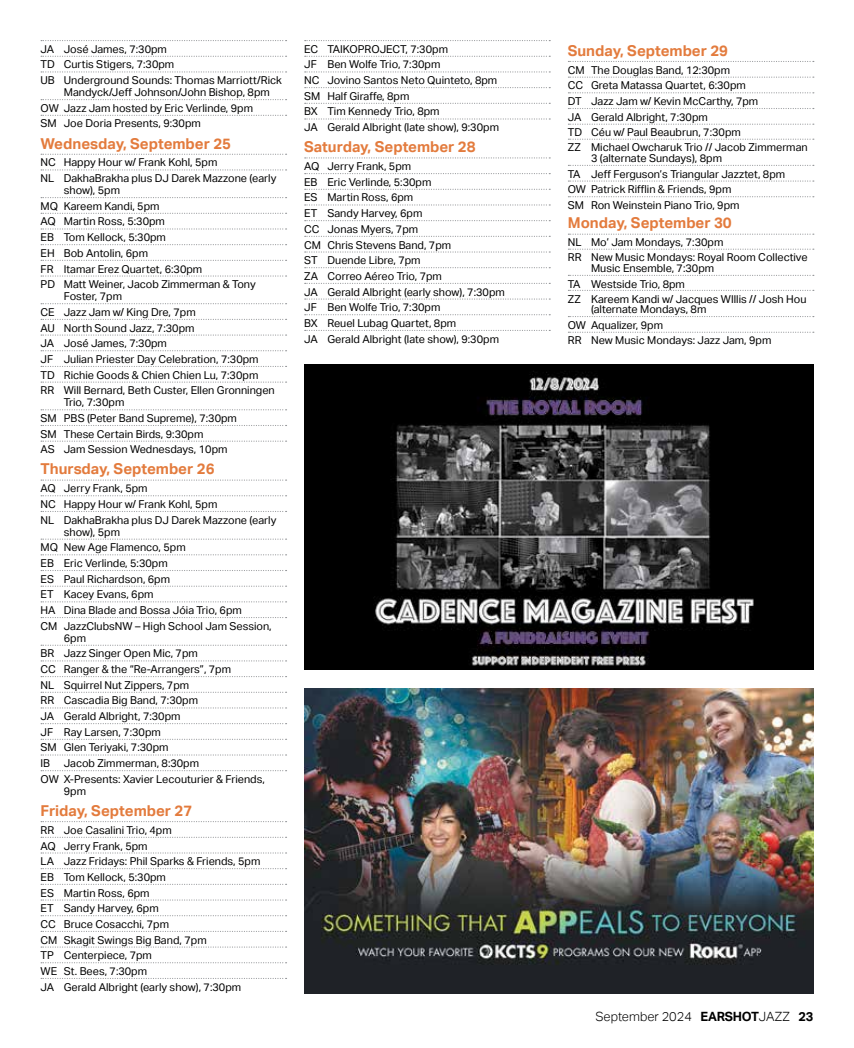
<style>
.page{position:relative;width:854px;height:1048px;background:#fff}
.page>*{position:absolute;margin:0;border:0;box-sizing:border-box;transform-origin:0 0}
.t1{font:700 15px "Aktiv Grotesk";color:#e37b3d}
.t2{font:300 12.75px "Aktiv Grotesk";color:#000}
.t3{font:10.8px/15.6px "Aktiv Grotesk";color:#000}
.s1{font-weight:700}
</style>
<div class="page">
<svg style="left:41px;top:40px;width:245px;height:1px"></svg>
<svg style="left:41px;top:56px;width:245px;height:1px"></svg>
<svg style="left:41px;top:71px;width:245px;height:1px"></svg>
<svg style="left:41px;top:99px;width:245px;height:1px"></svg>
<svg style="left:41px;top:115px;width:245px;height:1px"></svg>
<svg style="left:41px;top:154px;width:245px;height:1px"></svg>
<svg style="left:41px;top:169px;width:245px;height:1px"></svg>
<svg style="left:41px;top:197px;width:245px;height:1px"></svg>
<svg style="left:41px;top:213px;width:245px;height:1px"></svg>
<svg style="left:41px;top:228px;width:245px;height:1px"></svg>
<svg style="left:41px;top:244px;width:245px;height:1px"></svg>
<svg style="left:41px;top:260px;width:245px;height:1px"></svg>
<svg style="left:41px;top:275px;width:245px;height:1px"></svg>
<svg style="left:41px;top:303px;width:245px;height:1px"></svg>
<svg style="left:41px;top:319px;width:245px;height:1px"></svg>
<svg style="left:41px;top:334px;width:245px;height:2px"></svg>
<svg style="left:41px;top:350px;width:245px;height:1px"></svg>
<svg style="left:41px;top:366px;width:245px;height:1px"></svg>
<svg style="left:41px;top:381px;width:245px;height:2px"></svg>
<svg style="left:41px;top:409px;width:245px;height:1px"></svg>
<svg style="left:41px;top:425px;width:245px;height:1px"></svg>
<svg style="left:41px;top:440px;width:245px;height:2px"></svg>
<svg style="left:41px;top:479px;width:245px;height:1px"></svg>
<svg style="left:41px;top:495px;width:245px;height:1px"></svg>
<svg style="left:41px;top:511px;width:245px;height:1px"></svg>
<svg style="left:41px;top:538px;width:245px;height:2px"></svg>
<svg style="left:41px;top:554px;width:245px;height:1px"></svg>
<svg style="left:41px;top:570px;width:245px;height:1px"></svg>
<svg style="left:41px;top:585px;width:245px;height:2px"></svg>
<svg style="left:41px;top:601px;width:245px;height:1px"></svg>
<svg style="left:41px;top:617px;width:245px;height:1px"></svg>
<svg style="left:41px;top:644px;width:245px;height:2px"></svg>
<svg style="left:41px;top:660px;width:245px;height:1px"></svg>
<svg style="left:41px;top:676px;width:245px;height:1px"></svg>
<svg style="left:41px;top:691px;width:245px;height:2px"></svg>
<svg style="left:41px;top:707px;width:245px;height:1px"></svg>
<svg style="left:41px;top:723px;width:245px;height:1px"></svg>
<svg style="left:41px;top:738px;width:245px;height:2px"></svg>
<svg style="left:41px;top:754px;width:245px;height:1px"></svg>
<svg style="left:41px;top:770px;width:245px;height:1px"></svg>
<svg style="left:41px;top:821px;width:245px;height:1px"></svg>
<svg style="left:41px;top:836px;width:245px;height:2px"></svg>
<svg style="left:41px;top:852px;width:245px;height:1px"></svg>
<svg style="left:41px;top:868px;width:245px;height:1px"></svg>
<svg style="left:41px;top:883px;width:245px;height:2px"></svg>
<svg style="left:41px;top:899px;width:245px;height:1px"></svg>
<svg style="left:41px;top:915px;width:245px;height:1px"></svg>
<svg style="left:41px;top:930px;width:245px;height:2px"></svg>
<svg style="left:41px;top:946px;width:245px;height:1px"></svg>
<svg style="left:41px;top:962px;width:245px;height:1px"></svg>
<svg style="left:41px;top:978px;width:245px;height:1px"></svg>
<svg style="left:304px;top:40px;width:246px;height:1px"></svg>
<svg style="left:304px;top:56px;width:246px;height:1px"></svg>
<svg style="left:304px;top:71px;width:246px;height:1px"></svg>
<svg style="left:304px;top:87px;width:246px;height:1px"></svg>
<svg style="left:304px;top:103px;width:246px;height:1px"></svg>
<svg style="left:304px;top:118px;width:246px;height:2px"></svg>
<svg style="left:304px;top:157px;width:246px;height:1px"></svg>
<svg style="left:304px;top:173px;width:246px;height:1px"></svg>
<svg style="left:304px;top:189px;width:246px;height:1px"></svg>
<svg style="left:304px;top:204px;width:246px;height:1px"></svg>
<svg style="left:304px;top:220px;width:246px;height:1px"></svg>
<svg style="left:304px;top:236px;width:246px;height:1px"></svg>
<svg style="left:304px;top:251px;width:246px;height:1px"></svg>
<svg style="left:304px;top:267px;width:246px;height:1px"></svg>
<svg style="left:304px;top:283px;width:246px;height:1px"></svg>
<svg style="left:304px;top:298px;width:246px;height:2px"></svg>
<svg style="left:304px;top:314px;width:246px;height:1px"></svg>
<svg style="left:304px;top:330px;width:246px;height:1px"></svg>
<svg style="left:568px;top:61px;width:245px;height:1px"></svg>
<svg style="left:568px;top:77px;width:245px;height:1px"></svg>
<svg style="left:568px;top:92px;width:245px;height:1px"></svg>
<svg style="left:568px;top:108px;width:245px;height:1px"></svg>
<svg style="left:568px;top:124px;width:245px;height:1px"></svg>
<svg style="left:568px;top:139px;width:245px;height:1px"></svg>
<svg style="left:568px;top:165px;width:245px;height:1px"></svg>
<svg style="left:568px;top:180px;width:245px;height:2px"></svg>
<svg style="left:568px;top:196px;width:245px;height:1px"></svg>
<svg style="left:568px;top:234px;width:245px;height:1px"></svg>
<svg style="left:568px;top:249px;width:245px;height:1px"></svg>
<svg style="left:568px;top:275px;width:245px;height:1px"></svg>
<svg style="left:568px;top:290px;width:245px;height:1px"></svg>
<svg style="left:568px;top:316px;width:245px;height:1px"></svg>
<svg style="left:568px;top:332px;width:245px;height:1px"></svg>
<img style="left:304px;top:688px;width:509px;height:306px">
<img style="left:304px;top:365px;width:509px;height:304px">
<p class="t3" style="left:40px;top:41px;width:243px">JA José James, 7:30pm<br>TD Curtis Stigers, 7:30pm<br>UB Underground Sounds: Thomas Marriott/Rick</p>
<p class="t3" style="left:40px;top:85px;width:231px;text-indent:23px">Mandyck/Jeff Johnson/John Bishop, 8pm<br>OW Jazz Jam hosted by Eric Verlinde, 9pm<br>SM Joe Doria Presents, 9:30pm</p>
<h1 class="t1" style="left:40px;top:135px;width:192px">Wednesday, September 25</h1>
<p class="t3" style="left:40px;top:155px;width:237px">NC Happy Hour w/ Frank Kohl, 5pm<br>NL DakhaBrakha plus DJ Darek Mazzone (early</p>
<p class="t3" style="left:40px;top:183px;width:216px;text-indent:23px">show), 5pm<br>MQ Kareem Kandi, 5pm<br>AQ Martin Ross, 5:30pm<br>EB Tom Kellock, 5:30pm<br>EH Bob Antolin, 6pm<br>FR Itamar Erez Quartet, 6:30pm<br>PD Matt Weiner, Jacob Zimmerman &amp; Tony</p>
<p class="t3" style="left:40px;top:289px;width:236px;text-indent:23px">Foster, 7pm<br>CE Jazz Jam w/ King Dre, 7pm<br>AU North Sound Jazz, 7:30pm<br>JA José James, 7:30pm<br>JF Julian Priester Day Celebration, 7:30pm<br>TD Richie Goods &amp; Chien Chien Lu, 7:30pm<br>RR Will Bernard, Beth Custer, Ellen Gronningen</p>
<p class="t3" style="left:40px;top:395px;width:198px;text-indent:23px">Trio, 7:30pm<br>SM PBS (Peter Band Supreme), 7:30pm<br>SM These Certain Birds, 9:30pm<br>AS Jam Session Wednesdays, 10pm</p>
<h1 class="t1" style="left:40px;top:460px;width:175px">Thursday, September 26</h1>
<p class="t3" style="left:40px;top:481px;width:237px">AQ Jerry Frank, 5pm<br>NC Happy Hour w/ Frank Kohl, 5pm<br>NL DakhaBrakha plus DJ Darek Mazzone (early</p>
<p class="t3" style="left:40px;top:524px;width:232px;text-indent:23px">show), 5pm<br>MQ New Age Flamenco, 5pm<br>EB Eric Verlinde, 5:30pm<br>ES Paul Richardson, 6pm<br>ET Kacey Evans, 6pm<br>HA Dina Blade and Bossa Jóia Trio, 6pm<br>CM JazzClubsNW – High School Jam Session,</p>
<p class="t3" style="left:40px;top:630px;width:192px;text-indent:23px">6pm<br>BR Jazz Singer Open Mic, 7pm<br>CC Ranger &amp; the “Re-Arrangers”, 7pm<br>NL Squirrel Nut Zippers, 7pm<br>RR Cascadia Big Band, 7:30pm<br>JA Gerald Albright, 7:30pm<br>JF Ray Larsen, 7:30pm<br>SM Glen Teriyaki, 7:30pm<br>IB</p>
<p class="t3" style="left:40px;top:755px;width:226px;text-indent:23px">Jacob Zimmerman, 8:30pm<br>OW X-Presents: Xavier Lecouturier &amp; Friends,</p>
<p class="t3" style="left:64px;top:783px;width:24px">9pm</p>
<h1 class="t1" style="left:40px;top:802px;width:153px">Friday, September 27</h1>
<p class="t3" style="left:40px;top:822px;width:221px">RR Joe Casalini Trio, 4pm<br>AQ Jerry Frank, 5pm<br>LA Jazz Fridays: Phil Sparks &amp; Friends, 5pm<br>EB Tom Kellock, 5:30pm<br>ES Martin Ross, 6pm<br>ET Sandy Harvey, 6pm<br>CC Bruce Cosacchi, 7pm<br>CM Skagit Swings Big Band, 7pm<br>TP Centerpiece, 7pm<br>WE St. Bees, 7:30pm<br>JA Gerald Albright (early show), 7:30pm</p>
<p class="t3" style="left:304px;top:41px;width:196px">EC TAIKOPROJECT, 7:30pm<br>JF Ben Wolfe Trio, 7:30pm<br>NC Jovino Santos Neto Quinteto, 8pm<br>SM Half Giraffe, 8pm<br>BX Tim Kennedy Trio, 8pm<br>JA Gerald Albright (late show), 9:30pm</p>
<h1 class="t1" style="left:304px;top:138px;width:173px">Saturday, September 28</h1>
<p class="t3" style="left:304px;top:159px;width:202px">AQ Jerry Frank, 5pm<br>EB Eric Verlinde, 5:30pm<br>ES Martin Ross, 6pm<br>ET Sandy Harvey, 6pm<br>CC Jonas Myers, 7pm<br>CM Chris Stevens Band, 7pm<br>ST Duende Libre, 7pm<br>ZA Correo Aéreo Trio, 7pm<br>JA Gerald Albright (early show), 7:30pm<br>JF Ben Wolfe Trio, 7:30pm<br>BX Reuel Lubag Quartet, 8pm<br>JA Gerald Albright (late show), 9:30pm</p>
<h1 class="t1" style="left:567px;top:42px;width:162px">Sunday, September 29</h1>
<p class="t3" style="left:567px;top:62px;width:241px">CM The Douglas Band, 12:30pm<br>CC Greta Matassa Quartet, 6:30pm<br>DT Jazz Jam w/ Kevin McCarthy, 7pm<br>JA Gerald Albright, 7:30pm<br>TD Céu w/ Paul Beaubrun, 7:30pm<br>ZZ Michael Owcharuk Trio // Jacob Zimmerman</p>
<p class="t3" style="left:567px;top:150px;width:219px;text-indent:23px">3 (alternate Sundays), 8pm<br>TA Jeff Ferguson’s Triangular Jazztet, 8pm OW Patrick Rifflin &amp; Friends, 9pm<br>SM Ron Weinstein Piano Trio, 9pm</p>
<h1 class="t1" style="left:567px;top:214px;width:165px">Monday, September 30</h1>
<p class="t3" style="left:567px;top:235px;width:241px;line-height:15px">NL Mo’ Jam Mondays, 7:30pm<br>RR New Music Mondays: Royal Room Collective</p>
<p class="t3" style="left:567px;top:260px;width:240px;text-indent:23px">Music Ensemble, 7:30pm<br>TA Westside Trio, 8pm<br>ZZ Kareem Kandi w/ Jacques WIllis // Josh Hou</p>
<p class="t3" style="left:567px;top:301px;width:205px;text-indent:23px">(alternate Mondays, 8m<br>OW Aqualizer, 9pm<br>RR New Music Mondays: Jazz Jam, 9pm</p>
<p class="t2" style="left:595px;top:1009px;width:219px">September 2024 <span class="s1">EARSHOT</span>JAZZ <span class="s1">23</span></p>
</div>
